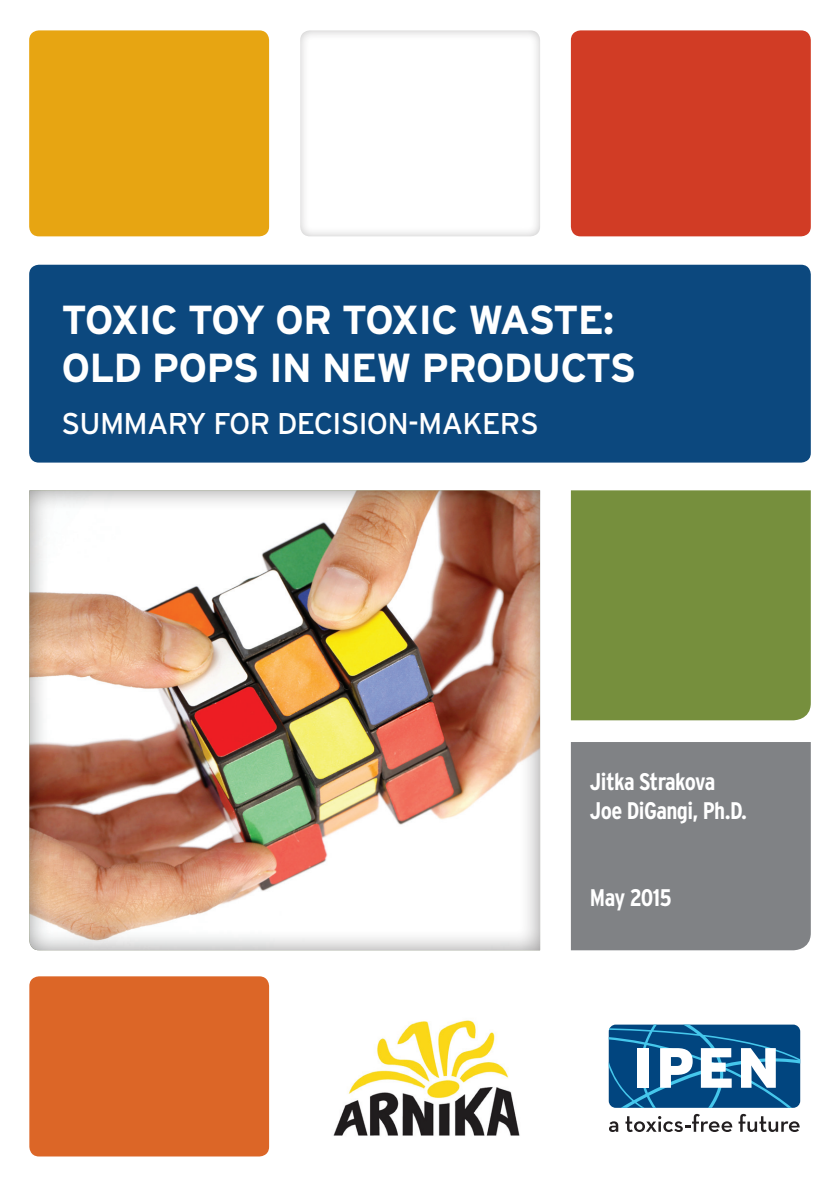
<style>
.page{position:relative;width:840px;height:1191px;background:#fff}
.page>*{position:absolute;margin:0;border:0;box-sizing:border-box;transform-origin:0 0}
.t1{font:700 40.4px/48.6px "Interstate";letter-spacing:-.025em;color:#fff}
.t2{font:30px "Interstate";letter-spacing:-.025em;color:#fff}
.t3{font:700 condensed 24px/28.8px "Interstate";letter-spacing:-.025em;color:#fff}
</style>
<div class="page">
<div style="left:29px;top:30px;width:240px;height:206px;background:#e7a512;border-radius:10px"></div>
<div style="left:296px;top:30px;width:244px;height:209px;background:#231f20;opacity:.3"></div>
<div style="left:570px;top:30px;width:240px;height:206px;background:#d13c25;border-radius:10px"></div>
<div style="left:26px;top:490px;width:514px;height:462px;background:#231f20;opacity:.5"></div>
<div style="left:29px;top:976px;width:240px;height:180px;background:#dc6627;border-radius:10px"></div>
<div style="left:570px;top:742px;width:240px;height:208px;background:#808285"></div>
<div style="left:570px;top:490px;width:240px;height:230px;background:#768f3d"></div>
<div style="left:29px;top:265px;width:781px;height:197px;background:#0c487e;border-radius:10px"></div>
<svg style="left:608px;top:1024px;width:191px;height:83px"></svg>
<svg style="left:609px;top:1121px;width:9px;height:11px"></svg>
<svg style="left:625px;top:1113px;width:107px;height:19px"></svg>
<svg style="left:738px;top:1113px;width:61px;height:19px"></svg>
<img style="left:333px;top:1020px;width:187px;height:116px">
<p class="t1" style="left:62px;top:295px;width:352px">TOXIC TOY OR TOXIC</p>
<p class="t1" style="left:62px;top:295px;width:576px;text-indent:406px">WASTE:<br>OLD POPS I N N EW PRODUCTS</p>
<p class="t2" style="left:62px;top:407px;width:474px">SUMMARY FOR DECISION-MAKERS</p>
<p class="t3" style="left:589px;top:767px;width:158px">Jitka Strakova<br>Joe DiGangi, Ph.D.</p>
<p class="t3" style="left:589px;top:882px;width:83px">May 2015</p>
</div>
